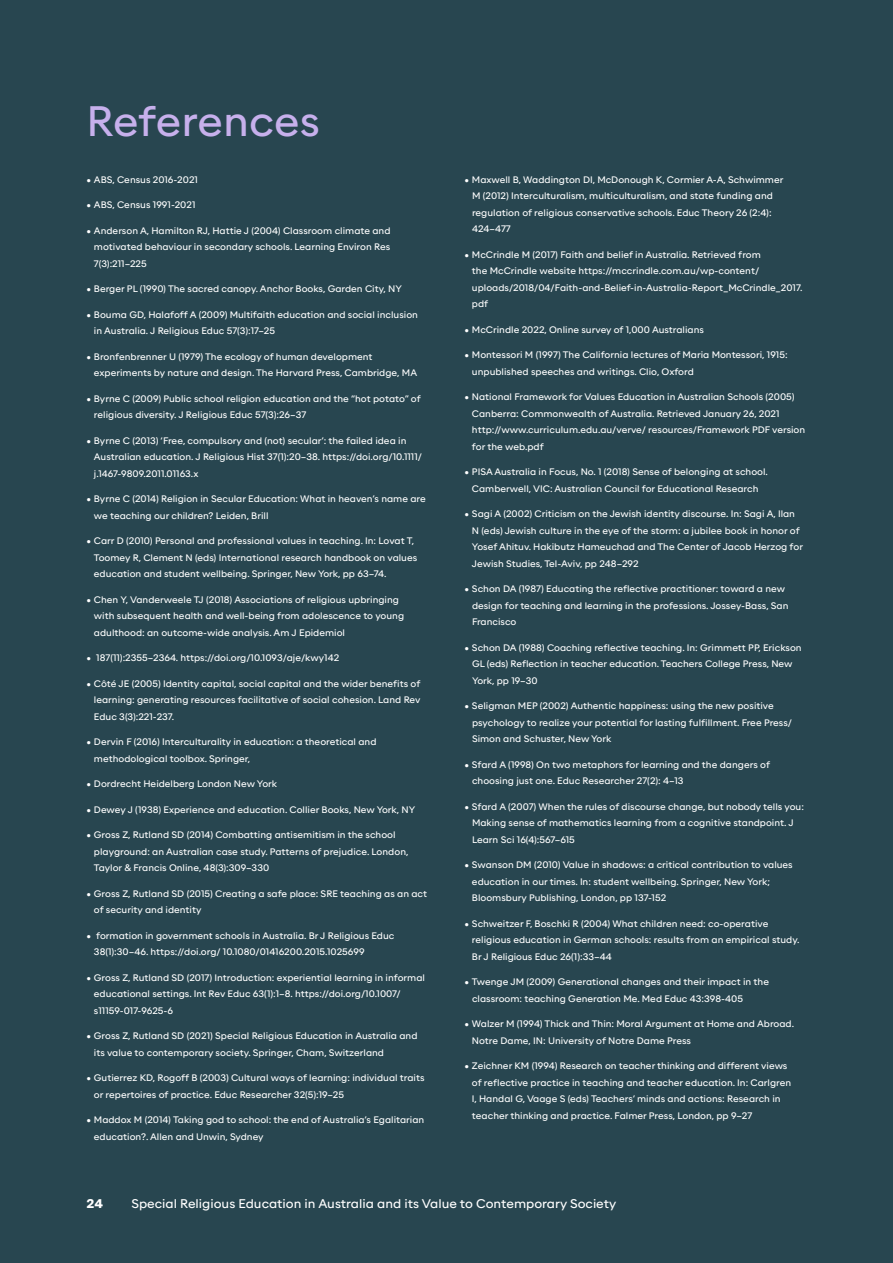
<style>
.page{position:relative;width:893px;height:1263px;background:#284650}
.page>*{position:absolute;margin:0;border:0;box-sizing:border-box;transform-origin:0 0}
.t1{font:40.5px "Alaska VAR";color:#c7b0ec}
.t2{font:12px "Alaska VAR";color:#fff}
.t3{font:9px/16.5px "Alaska VAR";color:#fff}
</style>
<div class="page">
<h1 class="t1" style="left:86px;top:95px;width:235px">References</h1>
<p class="t3" style="left:86px;top:171px;width:113px">• ABS, Census 2016-2021</p>
<p class="t3" style="left:86px;top:197px;width:111px">• ABS, Census 1991-2021</p>
<p class="t3" style="left:94px;top:222px;width:298px;text-align:justify;text-indent:-7px">• Anderson A, Hamilton RJ, Hattie J (2004) Classroom climate and motivated behaviour in secondary schools. Learning Environ Res 7(3):211–225</p>
<p class="t3" style="left:86px;top:280px;width:317px">• Berger PL (1990) The sacred canopy. Anchor Books, Garden City, NY</p>
<p class="t3" style="left:94px;top:306px;width:326px;text-indent:-8px">• Bouma GD, Halafoff A (2009) Multifaith education and social inclusion in Australia. J Religious Educ 57(3):17–25</p>
<p class="t3" style="left:94px;top:348px;width:325px;text-indent:-7px">• Bronfenbrenner U (1979) The ecology of human development experiments by nature and design. The Harvard Press, Cambridge, MA</p>
<p class="t3" style="left:94px;top:390px;width:328px;text-indent:-7px">• Byrne C (2009) Public school religion education and the “hot potato” of religious diversity. J Religious Educ 57(3):26–37</p>
<p class="t3" style="left:94px;top:432px;width:330px;text-indent:-7px">• Byrne C (2013) ‘Free, compulsory and (not) secular’: the failed idea in<br>Australian education. J Religious Hist 37(1):20–38. https://doi.org/10.1111/ j.1467-9809.2011.01163.x</p>
<p class="t3" style="left:94px;top:490px;width:333px;text-indent:-7px">• Byrne C (2014) Religion in Secular Education: What in heaven’s name are we teaching our children? Leiden, Brill</p>
<p class="t3" style="left:94px;top:532px;width:325px;text-indent:-7px">• Carr D (2010) Personal and professional values in teaching. In: Lovat T,<br>Toomey R, Clement N (eds) International research handbook on values education and student wellbeing. Springer, New York, pp 63–74.</p>
<p class="t3" style="left:94px;top:591px;width:312px;text-indent:-7px">• Chen Y, Vanderweele TJ (2018) Associations of religious upbringing with subsequent health and well-being from adolescence to young adulthood: an outcome-wide analysis. Am J Epidemiol</p>
<p class="t3" style="left:86px;top:649px;width:254px">• 187(11):2355–2364. https://doi.org/10.1093/aje/kwy142</p>
<p class="t3" style="left:94px;top:675px;width:328px;text-align:justify;text-indent:-8px">• Côté JE (2005) Identity capital, social capital and the wider benefits of learning: generating resources facilitative of social cohesion. Land Rev Educ 3(3):221-237.</p>
<p class="t3" style="left:94px;top:733px;width:284px;text-indent:-7px">• Dervin F (2016) Interculturality in education: a theoretical and methodological toolbox. Springer,</p>
<p class="t3" style="left:86px;top:775px;width:192px">• Dordrecht Heidelberg London New York</p>
<p class="t3" style="left:86px;top:801px;width:330px">• Dewey J (1938) Experience and education. Collier Books, New York, NY</p>
<p class="t3" style="left:94px;top:826px;width:316px;text-indent:-8px">• Gross Z, Rutland SD (2014) Combatting antisemitism in the school playground: an Australian case study. Patterns of prejudice. London,<br>Taylor &amp; Francis Online, 48(3):309–330</p>
<p class="t3" style="left:94px;top:885px;width:335px;text-indent:-7px">• Gross Z, Rutland SD (2015) Creating a safe place: SRE teaching as an act of security and identity</p>
<p class="t3" style="left:94px;top:927px;width:302px;text-indent:-7px">• formation in government schools in Australia. Br J Religious Educ<br>38(1):30–46. https://doi.org/ 10.1080/01416200.2015.1025699</p>
<p class="t3" style="left:94px;top:969px;width:332px;text-indent:-7px">• Gross Z, Rutland SD (2017) Introduction: experiential learning in informal educational settings. Int Rev Educ 63(1):1–8. https://doi.org/10.1007/ s11159-017-9625-6</p>
<p class="t3" style="left:94px;top:1027px;width:325px;text-indent:-7px">• Gross Z, Rutland SD (2021) Special Religious Education in Australia and its value to contemporary society. Springer, Cham, Switzerland</p>
<p class="t3" style="left:94px;top:1069px;width:332px;text-indent:-7px">• Gutierrez KD, Rogoff B (2003) Cultural ways of learning: individual traits or repertoires of practice. Educ Researcher 32(5):19–25</p>
<p class="t3" style="left:94px;top:1111px;width:332px;text-indent:-8px">• Maddox M (2014) Taking god to school: the end of Australia’s Egalitarian education?. Allen and Unwin, Sydney</p>
<p class="t3" style="left:472px;top:171px;width:313px;text-indent:-7px">• Maxwell B, Waddington DI, McDonough K, Cormier A-A, Schwimmer M (2012) Interculturalism, multiculturalism, and state funding and regulation of religious conservative schools. Educ Theory 26 (2:4):<br>424–477</p>
<p class="t3" style="left:472px;top:246px;width:332px;text-indent:-7px">• McCrindle M (2017) Faith and belief in Australia. Retrieved from<br>the McCrindle website https://mccrindle.com.au/wp-content/ uploads/2018/04/Faith-and-Belief-in-Australia-Report_McCrindle_2017. pdf</p>
<p class="t3" style="left:464px;top:321px;width:241px">• McCrindle 2022, Online survey of 1,000 Australians</p>
<p class="t3" style="left:472px;top:346px;width:317px;text-indent:-7px">• Montessori M (1997) The California lectures of Maria Montessori, 1915: unpublished speeches and writings. Clio, Oxford</p>
<p class="t3" style="left:472px;top:388px;width:335px;text-indent:-8px">• National Framework for Values Education in Australian Schools (2005)<br>Canberra: Commonwealth of Australia. Retrieved January 26, 2021 http://www.curriculum.edu.au/verve/ resources/Framework PDF version for the web.pdf</p>
<p class="t3" style="left:464px;top:463px;width:305px;text-align:center">• PISA Australia in Focus, No. 1 (2018) Sense of belonging at school.<br>Camberwell, VIC: Australian Council for Educational Research</p>
<p class="t3" style="left:472px;top:505px;width:333px;text-indent:-7px">• Sagi A (2002) Criticism on the Jewish identity discourse. In: Sagi A, Ilan N (eds) Jewish culture in the eye of the storm: a jubilee book in honor of Yosef Ahituv. Hakibutz Hameuchad and The Center of Jacob Herzog for Jewish Studies, Tel-Aviv, pp 248–292</p>
<p class="t3" style="left:472px;top:580px;width:318px;text-indent:-8px">• Schon DA (1987) Educating the reflective practitioner: toward a new design for teaching and learning in the professions. Jossey-Bass, San<br>Francisco</p>
<p class="t3" style="left:472px;top:639px;width:331px;text-indent:-7px">• Schon DA (1988) Coaching reflective teaching. In: Grimmett PP, Erickson<br>GL (eds) Reflection in teacher education. Teachers College Press, New<br>York, pp 19–30</p>
<p class="t3" style="left:472px;top:697px;width:322px;text-indent:-7px">• Seligman MEP (2002) Authentic happiness: using the new positive psychology to realize your potential for lasting fulfillment. Free Press/<br>Simon and Schuster, New York</p>
<p class="t3" style="left:472px;top:756px;width:300px;text-indent:-7px">• Sfard A (1998) On two metaphors for learning and the dangers of choosing just one. Educ Researcher 27(2): 4–13</p>
<p class="t3" style="left:472px;top:798px;width:333px;text-indent:-7px">• Sfard A (2007) When the rules of discourse change, but nobody tells you:<br>Making sense of mathematics learning from a cognitive standpoint. J<br>Learn Sci 16(4):567–615</p>
<p class="t3" style="left:472px;top:856px;width:322px;text-indent:-7px">• Swanson DM (2010) Value in shadows: a critical contribution to values education in our times. In: student wellbeing. Springer, New York;<br>Bloomsbury Publishing, London, pp 137-152</p>
<p class="t3" style="left:472px;top:915px;width:329px;text-indent:-7px">• Schweitzer F, Boschki R (2004) What children need: co-operative religious education in German schools: results from an empirical study.<br>Br J Religious Educ 26(1):33–44</p>
<p class="t3" style="left:472px;top:973px;width:299px;text-indent:-8px">• Twenge JM (2009) Generational changes and their impact in the classroom: teaching Generation Me. Med Educ 43:398-405</p>
<p class="t3" style="left:472px;top:1015px;width:324px;text-indent:-7px">• Walzer M (1994) Thick and Thin: Moral Argument at Home and Abroad.<br>Notre Dame, IN: University of Notre Dame Press</p>
<p class="t3" style="left:472px;top:1057px;width:321px;text-indent:-7px">• Zeichner KM (1994) Research on teacher thinking and different views of reflective practice in teaching and teacher education. In: Carlgren I, Handal G, Vaage S (eds) Teachers’ minds and actions: Research in teacher thinking and practice. Falmer Press, London, pp 9–27</p>
<h2 class="t2" style="left:86px;top:1195px;width:18px">24</h2>
<h2 class="t2" style="left:131px;top:1195px;width:486px">Special Religious Education in Australia and its Value to Contemporary Society</h2>
</div>
